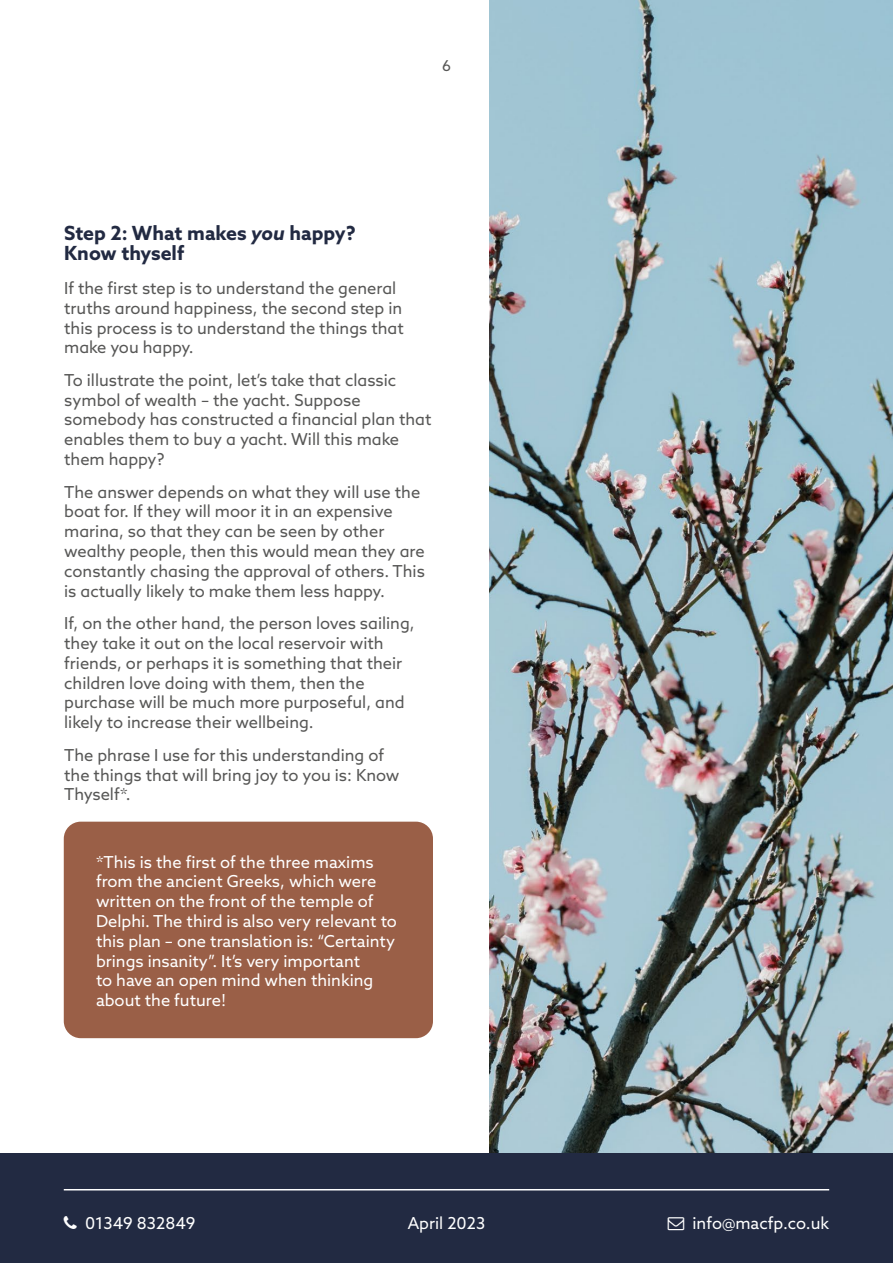
<style>
.page{position:relative;width:893px;height:1263px;background:#fff}
.page>*{position:absolute;margin:0;border:0;box-sizing:border-box;transform-origin:0 0}
.t1{font:700 19.5px/19.8px "Azo Sans";color:#222a42}
.t2{font:16.5px/19.8px "Azo Sans";color:#575756}
.t3{font:16.5px/19.8px "Azo Sans";color:#fff}
.t4{font:15px "Azo Sans";color:#575756}
.s1{font-style:italic}
</style>
<div class="page">
<img style="left:489px;top:0;width:404px;height:1153px">
<div style="left:0;top:1153px;width:893px;height:110px;background:#222a42"></div>
<hr style="left:64px;top:1189px;width:765px;height:1px;background:#fff">
<div style="left:64px;top:822px;width:369px;height:216px;background:#9a5f47;border-radius:17px"></div>
<p class="t4" style="left:442px;top:56px;width:10px">6</p>
<p class="t1" style="left:64px;top:223px;width:293px">Step 2: What makes <span class="s1">you</span> happy?<br>Know thyself</p>
<p class="t2" style="left:64px;top:278px;width:341px">If the first step is to understand the general truths around happiness, the second step in this process is to understand the things that make you happy.</p>
<p class="t2" style="left:64px;top:370px;width:369px">To illustrate the point, let’s take that classic symbol of wealth – the yacht. Suppose somebody has constructed a financial plan that enables them to buy a yacht. Will this make them happy?</p>
<p class="t2" style="left:64px;top:482px;width:362px">The answer depends on what they will use the boat for. If they will moor it in an expensive marina, so that they can be seen by other wealthy people, then this would mean they are constantly chasing the approval of others. This is actually likely to make them less happy.</p>
<p class="t2" style="left:64px;top:613px;width:352px">If, on the other hand, the person loves sailing, they take it out on the local reservoir with friends, or perhaps it is something that their children love doing with them, then the purchase will be much more purposeful, and likely to increase their wellbeing.</p>
<p class="t2" style="left:64px;top:745px;width:337px">The phrase I use for this understanding of the things that will bring joy to you is: Know<br>Thyself*.</p>
<p class="t3" style="left:96px;top:852px;width:302px">*This is the first of the three maxims from the ancient Greeks, which were written on the front of the temple of Delphi. The third is also very relevant to this plan – one translation is: “Certainty brings insanity”. It’s very important<br>to have an open mind when thinking about the future!</p>
<p class="t3" style="left:85px;top:1213px;width:112px">01349 832849</p>
<p class="t3" style="left:693px;top:1213px;width:138px">info@macfp.co.uk</p>
<p class="t3" style="left:408px;top:1213px;width:79px">April 2023</p>
</div>
